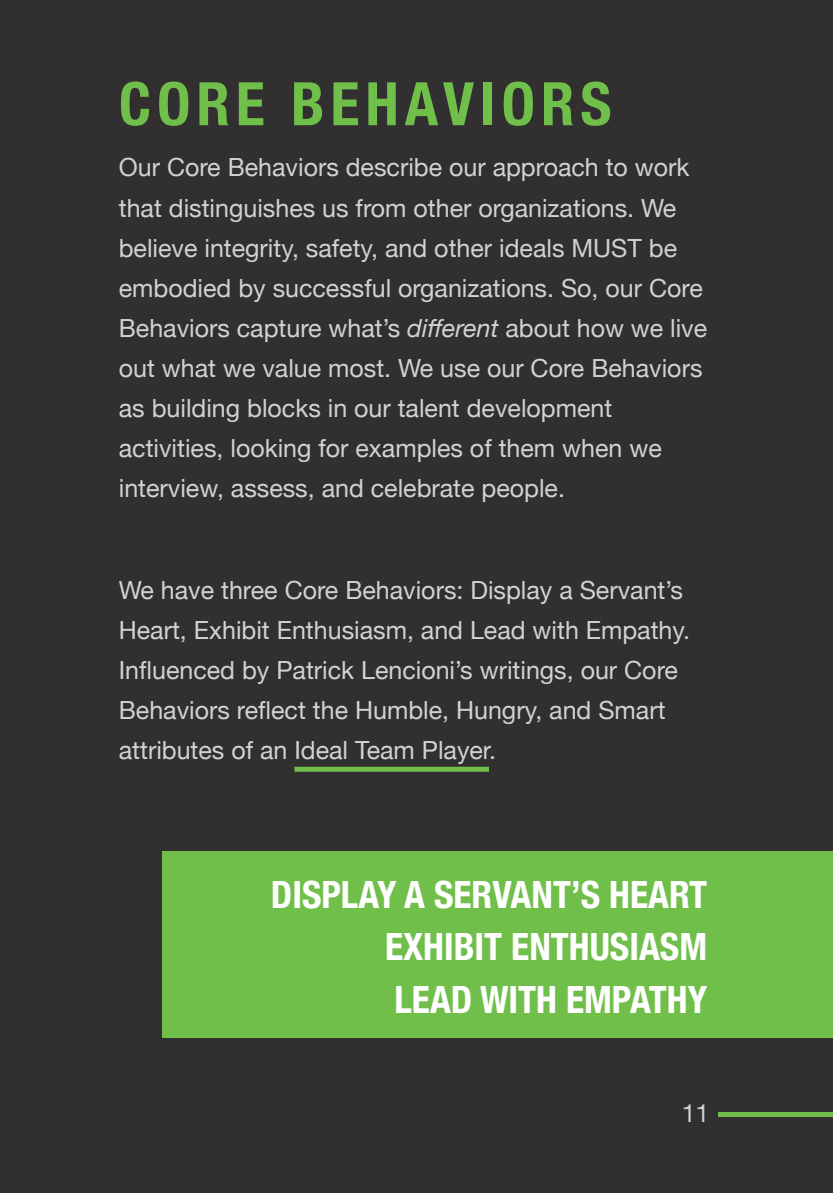
<style>
.page{position:relative;width:833px;height:1193px;background:#fff}
.page>*{position:absolute;margin:0;border:0;box-sizing:border-box;transform-origin:0 0}
.t1{font:700 condensed 60px "Helvetica Neue";letter-spacing:.1em;color:#70bf4a}
.t2{font:700 condensed 37.5px "Helvetica Neue";color:#fff}
.t3{font:25px/40px "Helvetica Neue";color:#d1d2d4}
.s1{font-style:italic}
</style>
<div class="page">
<div style="left:0;top:0;width:832px;height:1192px;background:#312f30"></div>
<hr style="left:718px;top:1112px;width:114px;height:4px;background:#70bf4a">
<div style="left:162px;top:851px;width:670px;height:186px;background:#70bf4a"></div>
<div style="left:294px;top:766px;width:195px;height:5px;background:#70bf4a"></div>
<p class="t1" style="left:119px;top:54px;width:494px">CORE BEHAVIORS</p>
<p class="t3" style="left:119px;top:149px;width:590px">Our Core Behaviors describe our approach to work that distinguishes us from other organizations. We believe integrity, safety, and other ideals MUST be embodied by successful organizations. So, our Core Behaviors capture what’s <span class="s1">different</span> about how we live out what we value most. We use our Core Behaviors as building blocks in our talent development activities, looking for examples of them when we interview, assess, and celebrate people.</p>
<p class="t3" style="left:119px;top:571px;width:572px">We have three Core Behaviors: Display a Servant’s Heart, Exhibit Enthusiasm, and Lead with Empathy.<br>Influenced by Patrick Lencioni’s writings, our Core Behaviors reflect the Humble, Hungry, and Smart attributes of an Ideal Team Player.</p>
<p class="t2" style="left:271px;top:863px;width:438px">DISPLAY A SERVANT’S HEART</p>
<p class="t2" style="left:385px;top:916px;width:324px">EXHIBIT ENTHUSIASM</p>
<p class="t2" style="left:394px;top:968px;width:314px">LEAD WITH EMPATHY</p>
<p class="t3" style="left:681px;top:1094px;width:29px">11</p>
</div>
